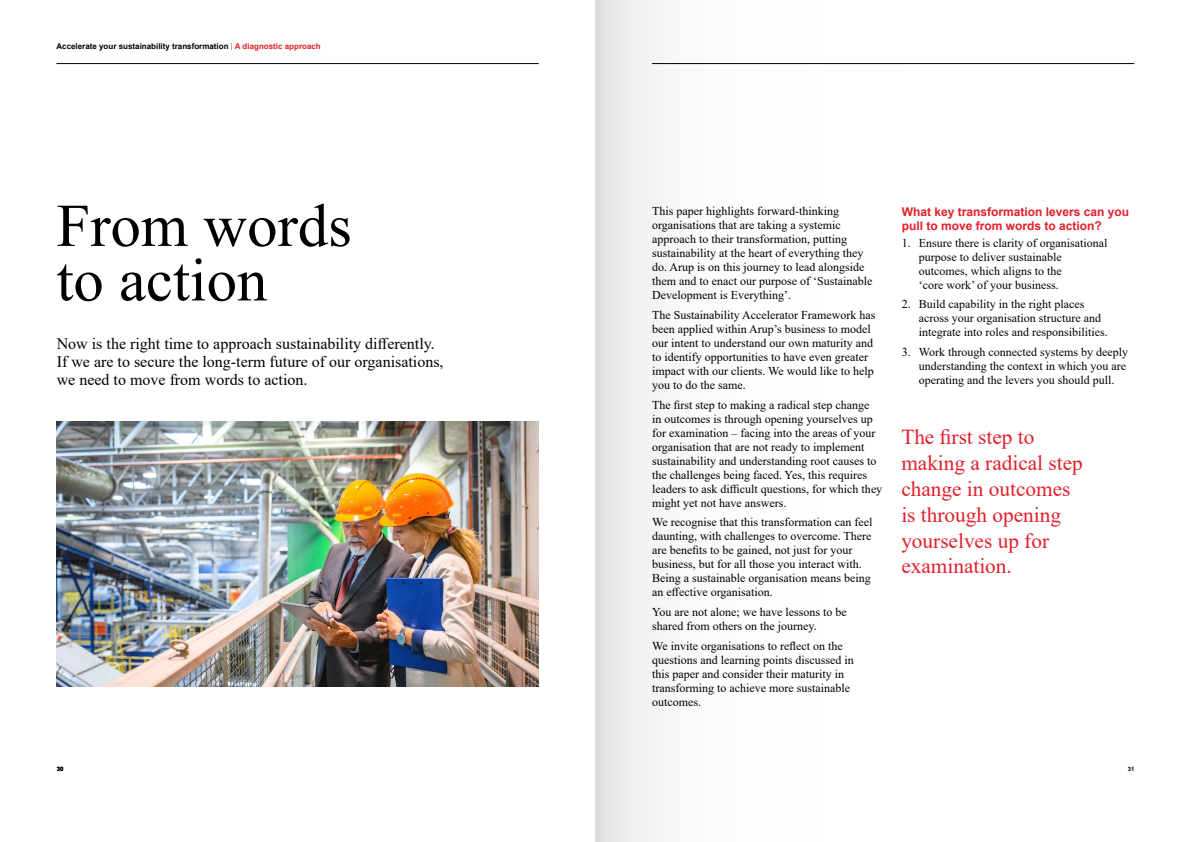
<style>
.page{position:relative;width:1191px;height:842px;background:#fff}
.page>*{position:absolute;margin:0;border:0;box-sizing:border-box;transform-origin:0 0}
.t1{font:60.7px "Times New Roman";color:#000}
.t2{font:21.3px/25.8px "Times New Roman";color:#e31f2b}
.t3{font:16px/18px "Times New Roman";color:#000}
.t4{font:12px/14px "Times New Roman";color:#000}
.t5{font:700 12px/14px "Arial";color:#e31f2b}
.t6{font:700 8px "Arial";color:#000}
.t7{font:700 6px "Arial";color:#000}
.s1{font-family:"Museo Sans 100";font-weight:400}
.s2{color:#e31f2b}
</style>
<div class="page">
<hr style="left:56px;top:63px;width:483px;height:1px;background:#000">
<hr style="left:652px;top:63px;width:482px;height:1px;background:#000">
<img style="left:56px;top:421px;width:483px;height:265px">
<div style="left:595px;top:0;width:306px;height:842px;background:linear-gradient(to right,#eee,#fff)"></div>
<p class="t6" style="left:56px;top:40px;width:266px">Accelerate your sustainability transformation <span class="s1">|</span> <span class="s2">A diagnostic approach</span></p>
<h1 class="t1" style="left:56px;top:183px;width:297px">From words</h1>
<p class="t5" style="left:901px;top:205px;width:229px">What key transformation levers can you pull to move from words to action?</p>
<p class="t4" style="left:652px;top:204px;width:222px">This paper highlights forward-thinking organisations that are taking a systemic approach to their transformation, putting sustainability at the heart of everything they do. Arup is on this journey to lead alongside them and to enact our purpose of ‘Sustainable Development is Everything’.</p>
<p class="t4" style="left:652px;top:308px;width:225px">The Sustainability Accelerator Framework has been applied within Arup’s business to model our intent to understand our own maturity and to identify opportunities to have even greater impact with our clients. We would like to help you to do the same.</p>
<p class="t4" style="left:652px;top:397px;width:232px">The first step to making a radical step change<br>in outcomes is through opening yourselves up for examination – facing into the areas of your organisation that are not ready to implement sustainability and understanding root causes to the challenges being faced. Yes, this requires leaders to ask difficult questions, for which they might yet not have answers.</p>
<p class="t4" style="left:652px;top:515px;width:222px">We recognise that this transformation can feel daunting, with challenges to overcome. There are benefits to be gained, not just for your business, but for all those you interact with.<br>Being a sustainable organisation means being an effective organisation.</p>
<p class="t4" style="left:652px;top:605px;width:196px">You are not alone; we have lessons to be shared from others on the journey.</p>
<p class="t4" style="left:652px;top:638px;width:203px">We invite organisations to reflect on the questions and learning points discussed in this paper and consider their maturity in transforming to achieve more sustainable outcomes.</p>
<p class="t4" style="left:918px;top:235px;width:190px;text-indent:-17px">1. Ensure there is clarity of organisational purpose to deliver sustainable outcomes, which aligns to the<br>‘core work’ of your business.</p>
<p class="t4" style="left:918px;top:297px;width:190px;text-indent:-17px">2. Build capability in the right places across your organisation structure and integrate into roles and responsibilities.</p>
<p class="t4" style="left:918px;top:344px;width:211px;text-indent:-17px">3. Work through connected systems by deeply understanding the context in which you are operating and the levers you should pull.</p>
<h1 class="t1" style="left:56px;top:237px;width:212px">to action</h1>
<h3 class="t3" style="left:57px;top:334px;width:388px">Now is the right time to approach sustainability differently.<br>If we are to secure the long-term future of our organisations, we need to move from words to action.</h3>
<h2 class="t2" style="left:901px;top:423px;width:183px">The first step to making a radical step change in outcomes is through opening yourselves up for examination.</h2>
<p class="t7" style="left:57px;top:764px;width:8px">30</p>
<p class="t7" style="left:1127px;top:764px;width:8px">31</p>
</div>
